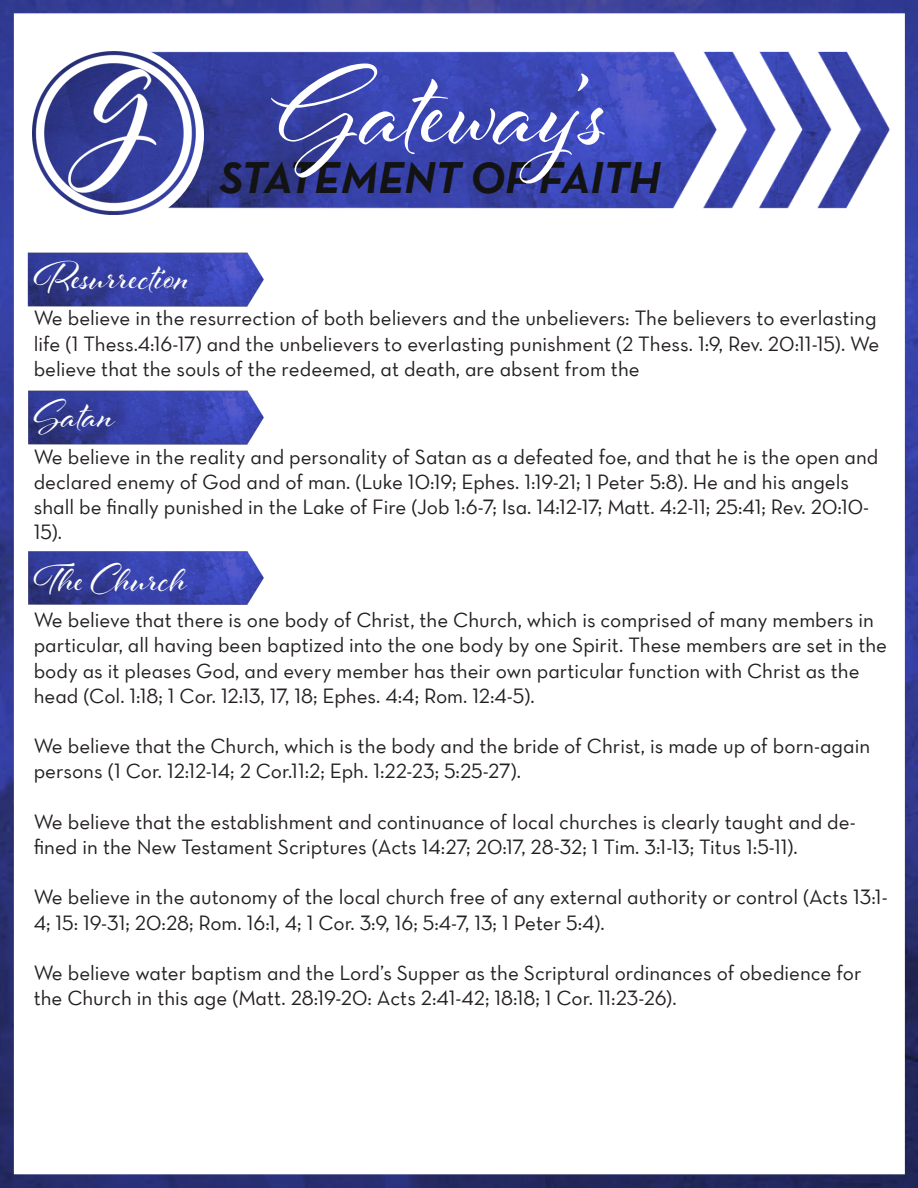
<style>
.page{position:relative;width:918px;height:1188px;background:#fff}
.page>*{position:absolute;margin:0;border:0;box-sizing:border-box;transform-origin:0 0}
.t1{font:120px "Al Fresco";color:#fff}
.t2{font:45px "Neutra Text Bold Italic Alt";color:#131314}
.t3{font:42px "Al Fresco";color:#fff}
.t4{font:21px/25.2px "Neutra Text Book Alt";color:#231f20}
</style>
<div class="page">
<img style="left:1px;top:0;width:917px;height:1187px">
<div style="left:14px;top:13px;width:891px;height:1161px;background:#fff;border:2px solid #fff"></div>
<img style="left:0;top:0;width:892px;height:710px">
<img style="left:32px;top:51px;width:164px;height:135px">
<img style="left:0;top:346px;width:284px;height:298px">
<img style="left:0;top:186px;width:284px;height:160px">
<p class="t1" style="left:271px;top:30px;width:339px">Gateway’s</p>
<p class="t2" style="left:220px;top:149px;width:442px">STATEMENT OF FAITH</p>
<p class="t3" style="left:34px;top:249px;width:157px">Resurrection</p>
<p class="t4" style="left:34px;top:305px;width:847px">We believe in the resurrection of both believers and the unbelievers: The believers to everlasting life (1 Thess.4:16-17) and the unbelievers to everlasting punishment (2 Thess. 1:9, Rev. 20:11-15). We believe that the souls of the redeemed, at death, are absent from the</p>
<p class="t3" style="left:34px;top:387px;width:80px">Satan</p>
<p class="t4" style="left:34px;top:444px;width:846px">We believe in the reality and personality of Satan as a defeated foe, and that he is the open and declared enemy of God and of man. (Luke 10:19; Ephes. 1:19-21; 1 Peter 5:8). He and his angels shall be finally punished in the Lake of Fire (Job 1:6-7; Isa. 14:12-17; Matt. 4:2-11; 25:41; Rev. 20:10- 15).</p>
<p class="t3" style="left:34px;top:551px;width:155px">The Church</p>
<p class="t4" style="left:34px;top:607px;width:855px">We believe that there is one body of Christ, the Church, which is comprised of many members in particular, all having been baptized into the one body by one Spirit. These members are set in the body as it pleases God, and every member has their own particular function with Christ as the head (Col. 1:18; 1 Cor. 12:13, 17, 18; Ephes. 4:4; Rom. 12:4-5).</p>
<p class="t4" style="left:34px;top:733px;width:838px">We believe that the Church, which is the body and the bride of Christ, is made up of born-again persons (1 Cor. 12:12-14; 2 Cor.11:2; Eph. 1:22-23; 5:25-27).</p>
<p class="t4" style="left:34px;top:809px;width:823px">We believe that the establishment and continuance of local churches is clearly taught and de&shy;fined in the New Testament Scriptures (Acts 14:27; 20:17, 28-32; 1 Tim. 3:1-13; Titus 1:5-11).</p>
<p class="t4" style="left:34px;top:884px;width:855px">We believe in the autonomy of the local church free of any external authority or control (Acts 13:1-<br>4; 15: 19-31; 20:28; Rom. 16:1, 4; 1 Cor. 3:9, 16; 5:4-7, 13; 1 Peter 5:4).</p>
<p class="t4" style="left:34px;top:960px;width:829px">We believe water baptism and the Lord’s Supper as the Scriptural ordinances of obedience for the Church in this age (Matt. 28:19-20: Acts 2:41-42; 18:18; 1 Cor. 11:23-26).</p>
</div>
